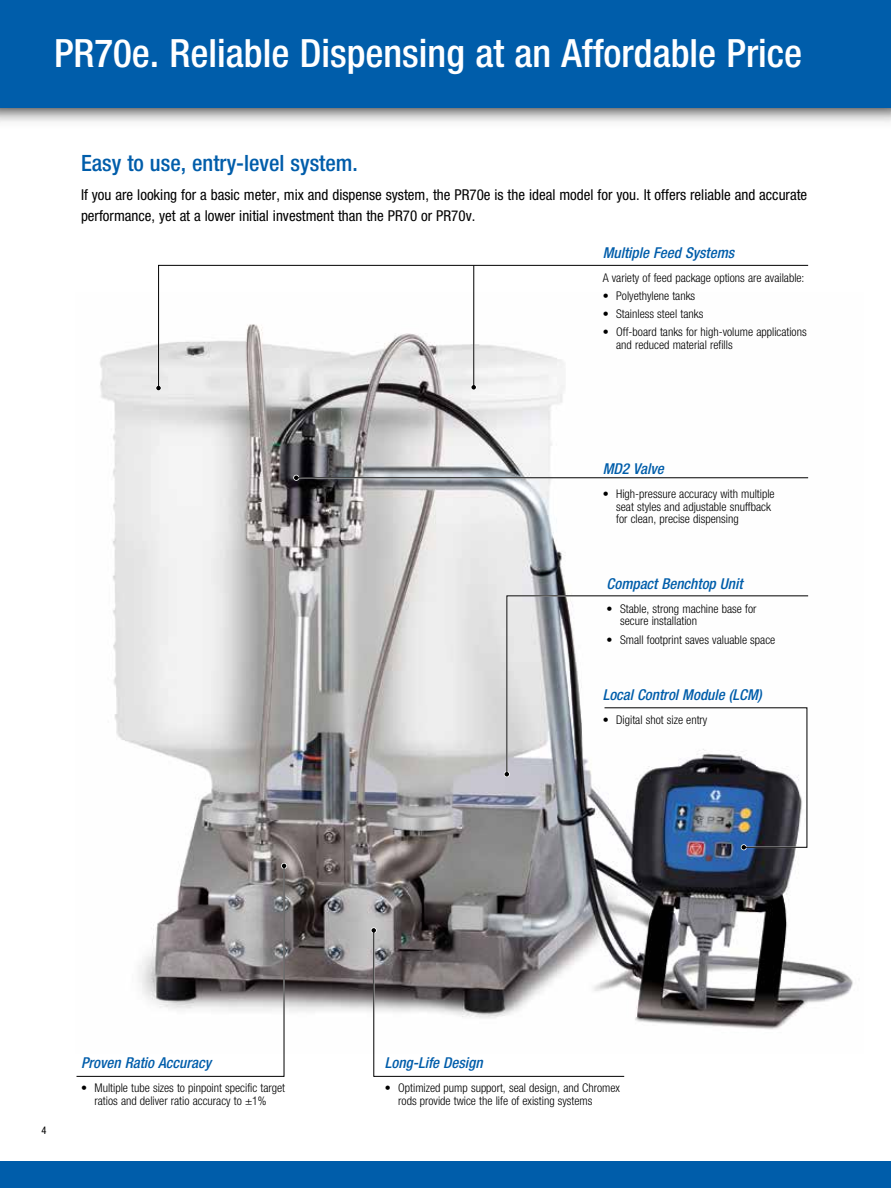
<style>
.page{position:relative;width:891px;height:1188px;background:#fff}
.page>*{position:absolute;margin:0;border:0;box-sizing:border-box;transform-origin:0 0}
.t1{font:500 condensed 39px "Helvetica Neue LT Std";color:#fff}
.t2{font:500 condensed 22.5px "Helvetica Neue LT Std";color:#005daa}
.t3{font:condensed 15px/21px "Helvetica Neue LT Std";color:#000}
.t4{font:italic 500 condensed 15px "Helvetica Neue LT Std";color:#005daa}
.t5{font:300 condensed 12px/12.8px "Helvetica Neue LT Std";color:#000}
.t6{font:condensed 10.5px "Helvetica Neue LT Std";color:#000}
</style>
<div class="page">
<div style="left:0;top:0;width:891px;height:108px;background:#005daa"></div>
<div style="left:0;top:1161px;width:891px;height:27px;background:#005daa"></div>
<img style="left:100px;top:344px;width:753px;height:686px">
<hr style="left:296px;top:477px;width:512px;height:2px;background:#fff">
<hr style="left:296px;top:478px;width:512px;height:1px;background:#000">
<svg style="left:293px;top:475px;width:6px;height:6px"></svg>
<svg style="left:504px;top:771px;width:6px;height:6px"></svg>
<svg style="left:507px;top:595px;width:302px;height:178px"></svg>
<svg style="left:156px;top:385px;width:6px;height:6px"></svg>
<svg style="left:158px;top:265px;width:651px;height:122px"></svg>
<svg style="left:281px;top:863px;width:6px;height:6px"></svg>
<svg style="left:76px;top:867px;width:208px;height:210px"></svg>
<svg style="left:371px;top:927px;width:255px;height:150px"></svg>
<hr style="left:473px;top:267px;width:2px;height:119px;background:#fff">
<svg style="left:471px;top:384px;width:6px;height:6px"></svg>
<hr style="left:474px;top:265px;width:1px;height:121px;background:#000">
<svg style="left:603px;top:706px;width:205px;height:144px"></svg>
<h1 class="t1" style="left:54px;top:30px;width:750px">PR70e. Reliable Dispensing at an Affordable Price</h1>
<h2 class="t2" style="left:81px;top:149px;width:279px">Easy to use, entry-level system.</h2>
<p class="t3" style="left:81px;top:184px;width:728px">If you are looking for a basic meter, mix and dispense system, the PR70e is the ideal model for you. It offers reliable and accurate performance, yet at a lower initial investment than the PR70 or PR70v.</p>
<p class="t4" style="left:603px;top:244px;width:133px">Multiple Feed Systems</p>
<p class="t5" style="left:603px;top:271px;width:203px">A variety of feed package options are available:</p>
<p class="t5" style="left:603px;top:289px;width:94px">• Polyethylene tanks</p>
<p class="t5" style="left:603px;top:307px;width:102px">• Stainless steel tanks</p>
<p class="t5" style="left:616px;top:325px;width:192px;text-indent:-14px">• Off-board tanks for high-volume applications and reduced material refills</p>
<p class="t4" style="left:603px;top:460px;width:63px">MD2 Valve</p>
<p class="t5" style="left:616px;top:487px;width:160px;text-indent:-14px">• High-pressure accuracy with multiple seat styles and adjustable snuffback for clean, precise dispensing</p>
<p class="t4" style="left:607px;top:575px;width:137px">Compact Benchtop Unit</p>
<p class="t5" style="left:620px;top:602px;width:138px;text-indent:-14px">• Stable, strong machine base for secure installation</p>
<p class="t5" style="left:607px;top:633px;width:170px">• Small footprint saves valuable space</p>
<p class="t4" style="left:603px;top:686px;width:161px">Local Control Module (LCM)</p>
<p class="t5" style="left:603px;top:713px;width:106px">• Digital shot size entry</p>
<p class="t6" style="left:41px;top:1124px;width:7px">4</p>
<p class="t4" style="left:81px;top:1054px;width:132px">Proven Ratio Accuracy</p>
<p class="t5" style="left:81px;top:1081px;width:206px;text-align:center">• Multiple tube sizes to pinpoint specific target ratios and deliver ratio accuracy to ±1%</p>
<p class="t4" style="left:385px;top:1054px;width:99px">Long-Life Design</p>
<p class="t5" style="left:398px;top:1081px;width:223px;text-indent:-14px">• Optimized pump support, seal design, and Chromex rods provide twice the life of existing systems</p>
</div>
